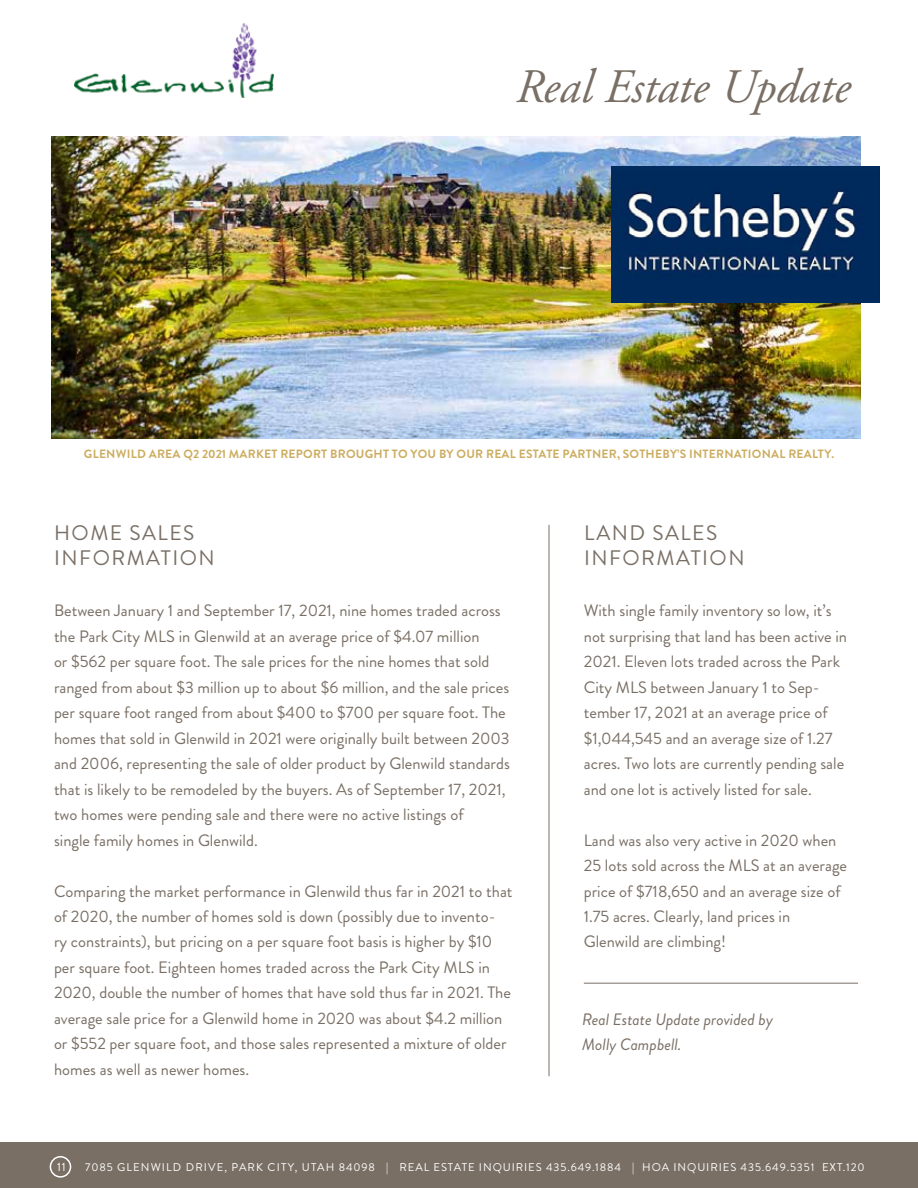
<style>
.page{position:relative;width:918px;height:1188px;background:#fff}
.page>*{position:absolute;margin:0;border:0;box-sizing:border-box;transform-origin:0 0}
.t1{font:italic 48px "Adobe Garamond Pro";color:#796f65}
.t2{font:21px/25.5px "Brandon Grotesque";letter-spacing:.07em;color:#796f65}
.t3{font:16.5px/25.5px "Brandon Grotesque";color:#796f65}
.t4{font:italic 16.5px/25.5px "Brandon Grotesque";color:#796f65}
.t5{font:700 12px "Brandon Grotesque";letter-spacing:.02em;color:#ccad60}
.t6{font:12px "Brandon Grotesque";color:#fff}
.t7{font:11.25px "Brandon Grotesque";letter-spacing:.08em;color:#fff}
</style>
<div class="page">
<div style="left:0;top:1143px;width:918px;height:45px;background:#796f65"></div>
<div style="left:50px;top:1156px;width:21px;height:22px;border:2px solid #fff;border-radius:50%"></div>
<img style="left:75px;top:24px;width:198px;height:73px">
<img style="left:51px;top:137px;width:810px;height:301px">
<hr style="left:549px;top:525px;width:1px;height:551px;background:#796f65">
<img style="left:611px;top:166px;width:268px;height:136px">
<hr style="left:584px;top:983px;width:274px;height:1px;background:#796f65">
<h1 class="t1" style="left:516px;top:58px;width:336px">Real Estate Update</h1>
<p class="t5" style="left:84px;top:446px;width:752px">GLENWILD AREA Q2 2021 MARKET REPORT BROUGHT TO YOU BY OUR REAL ESTATE PARTNER, SOTHEBY’S INTERNATIONAL REALTY.</p>
<p class="t2" style="left:54px;top:520px;width:162px">HOME SALES<br>INFORMATION</p>
<p class="t3" style="left:54px;top:598px;width:457px">Between January 1 and September 17, 2021, nine homes traded across the Park City MLS in Glenwild at an average price of $4.07 million<br>or $562 per square foot. The sale prices for the nine homes that sold ranged from about $3 million up to about $6 million, and the sale prices per square foot ranged from about $400 to $700 per square foot. The homes that sold in Glenwild in 2021 were originally built between 2003 and 2006, representing the sale of older product by Glenwild standards that is likely to be remodeled by the buyers. As of September 17, 2021, two homes were pending sale and there were no active listings of<br>single family homes in Glenwild.</p>
<p class="t3" style="left:54px;top:878px;width:460px">Comparing the market performance in Glenwild thus far in 2021 to that of 2020, the number of homes sold is down (possibly due to invento&shy;ry constraints), but pricing on a per square foot basis is higher by $10 per square foot. Eighteen homes traded across the Park City MLS in 2020, double the number of homes that have sold thus far in 2021. The average sale price for a Glenwild home in 2020 was about $4.2 million or $552 per square foot, and those sales represented a mixture of older homes as well as newer homes.</p>
<p class="t2" style="left:584px;top:520px;width:162px">LAND SALES<br>INFORMATION</p>
<p class="t3" style="left:584px;top:598px;width:265px">With single family inventory so low, it’s not surprising that land has been active in 2021. Eleven lots traded across the Park City MLS between January 1 to Sep&shy;tember 17, 2021 at an average price of $1,044,545 and an average size of 1.27 acres. Two lots are currently pending sale and one lot is actively listed for sale.</p>
<p class="t3" style="left:584px;top:827px;width:265px">Land was also very active in 2020 when 25 lots sold across the MLS at an average price of $718,650 and an average size of 1.75 acres. Clearly, land prices in Glenwild are climbing!</p>
<p class="t4" style="left:582px;top:1006px;width:192px">Real Estate Update provided by<br>Molly Campbell.</p>
<p class="t6" style="left:57px;top:1159px;width:10px">11</p>
<p class="t7" style="left:85px;top:1159px;width:781px">7085 GLENWILD DRIVE, PARK CITY, UTAH 84098 | REAL ESTATE INQUIRIES 435.649.1884 | HOA INQUIRIES 435.649.5351 EXT.120</p>
</div>
